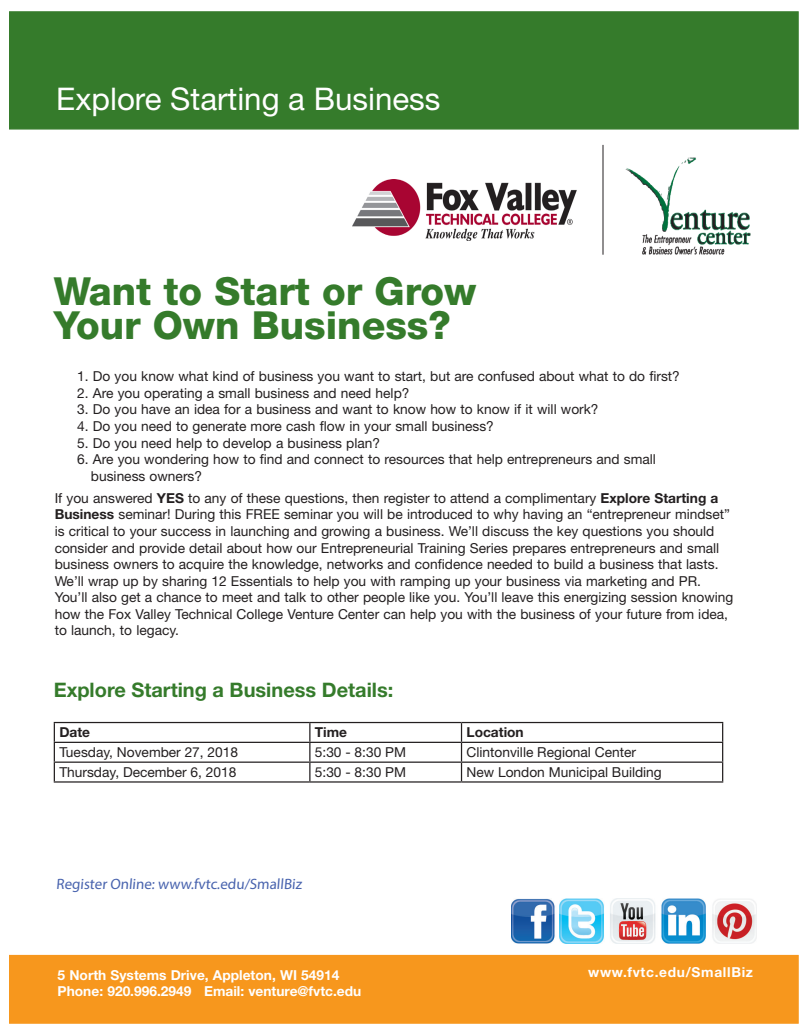
<style>
.page{position:relative;width:810px;height:1035px;background:#fff}
.page>*{position:absolute;margin:0;border:0;box-sizing:border-box;transform-origin:0 0}
.t1{font:800 38.75px "Helvetica Neue LT Std";color:#357b2b}
.t2{font:31.25px "Helvetica Neue LT Std";color:#fff}
.t3{font:700 20px "Helvetica Neue LT Std";color:#357b2b}
.t4{font:15px "Myriad Pro";color:#4863ae}
.t5{font:13.75px/16.6px "Helvetica Neue LT Std";color:#231f20}
.t6{font:700 13.75px/16.6px "Helvetica Neue LT Std";color:#fff}
.t7{font:700 13.75px "Helvetica Neue LT Std";letter-spacing:.05em;color:#fff}
.t8{font:700 13.75px "Helvetica Neue LT Std";color:#231f20}
.s1{font-weight:700}
</style>
<div class="page">
<div style="left:9px;top:11px;width:790px;height:119px;background:#357b2b;border:1px solid #357b2b"></div>
<hr style="left:54px;top:722px;width:256px;height:1px;background:#231f20">
<hr style="left:310px;top:722px;width:152px;height:1px;background:#231f20">
<hr style="left:462px;top:722px;width:261px;height:1px;background:#231f20">
<hr style="left:54px;top:742px;width:256px;height:1px;background:#231f20">
<hr style="left:310px;top:742px;width:152px;height:1px;background:#231f20">
<hr style="left:462px;top:742px;width:261px;height:1px;background:#231f20">
<hr style="left:54px;top:762px;width:256px;height:1px;background:#231f20">
<svg style="left:54px;top:723px;width:1px;height:58px"></svg>
<hr style="left:310px;top:762px;width:152px;height:1px;background:#231f20">
<svg style="left:309px;top:723px;width:1px;height:58px"></svg>
<hr style="left:462px;top:762px;width:261px;height:1px;background:#231f20">
<svg style="left:461px;top:723px;width:1px;height:58px"></svg>
<svg style="left:722px;top:723px;width:1px;height:58px"></svg>
<hr style="left:54px;top:781px;width:256px;height:2px;background:#231f20">
<hr style="left:310px;top:781px;width:152px;height:2px;background:#231f20">
<hr style="left:462px;top:781px;width:261px;height:2px;background:#231f20">
<div style="left:9px;top:955px;width:790px;height:69px;background:#f7971d;border:1px solid #f7971d"></div>
<img style="left:352px;top:179px;width:225px;height:61px">
<hr style="left:603px;top:145px;width:1px;height:110px;background:#231f20">
<img style="left:625px;top:157px;width:126px;height:98px">
<img style="left:511px;top:899px;width:246px;height:45px">
<p class="t2" style="left:56px;top:80px;width:386px">Explore Starting a Business</p>
<p class="t1" style="left:54px;top:268px;width:424px">Want to Start or Grow</p>
<p class="t1" style="left:54px;top:302px;width:398px">Your Own Business?</p>
<p class="t5" style="left:77px;top:368px;width:604px">1. Do you know what kind of business you want to start, but are confused about what to do first?</p>
<p class="t5" style="left:77px;top:384px;width:334px">2. Are you operating a small business and need help?</p>
<p class="t5" style="left:77px;top:401px;width:523px">3. Do you have an idea for a business and want to know how to know if it will work?</p>
<p class="t5" style="left:77px;top:418px;width:418px">4. Do you need to generate more cash flow in your small business?</p>
<p class="t5" style="left:77px;top:434px;width:305px">5. Do you need help to develop a business plan?</p>
<p class="t5" style="left:91px;top:451px;width:567px;text-indent:-14px">6. Are you wondering how to find and connect to resources that help entrepreneurs and small business owners?</p>
<p class="t5" style="left:55px;top:489px;width:680px">If you answered <span class="s1">YES</span> to any of these questions, then register to attend a complimentary <span class="s1">Explore Starting a Business</span> seminar! During this FREE seminar you will be introduced to why having an “entrepreneur mindset” is critical to your success in launching and growing a business. We’ll discuss the key questions you should consider and provide detail about how our Entrepreneurial Training Series prepares entrepreneurs and small business owners to acquire the knowledge, networks and confidence needed to build a business that lasts.<br>We’ll wrap up by sharing 12 Essentials to help you with ramping up your business via marketing and PR.<br>You’ll also get a chance to meet and talk to other people like you. You’ll leave this energizing session knowing how the Fox Valley Technical College Venture Center can help you with the business of your future from idea, to launch, to legacy.</p>
<p class="t3" style="left:54px;top:678px;width:341px">Explore Starting a Business Details:</p>
<p class="t8" style="left:59px;top:724px;width:32px">Date</p>
<p class="t8" style="left:315px;top:724px;width:34px">Time</p>
<p class="t8" style="left:467px;top:724px;width:59px">Location</p>
<p class="t5" style="left:59px;top:744px;width:180px">Tuesday, November 27, 2018</p>
<p class="t5" style="left:315px;top:744px;width:93px">5:30 - 8:30 PM</p>
<p class="t5" style="left:467px;top:744px;width:171px">Clintonville Regional Center</p>
<p class="t5" style="left:59px;top:764px;width:179px">Thursday, December 6, 2018</p>
<p class="t5" style="left:315px;top:764px;width:93px">5:30 - 8:30 PM</p>
<p class="t5" style="left:467px;top:764px;width:197px">New London Municipal Building</p>
<p class="t4" style="left:56px;top:874px;width:249px">Register Online: www.fvtc.edu/SmallBiz</p>
<p class="t6" style="left:58px;top:966px;width:305px">5 North Systems Drive, Appleton, WI 54914<br>Phone: 920.996.2949 Email: venture@fvtc.edu</p>
<p class="t7" style="left:588px;top:964px;width:166px">www.fvtc.edu/SmallBiz</p>
</div>
